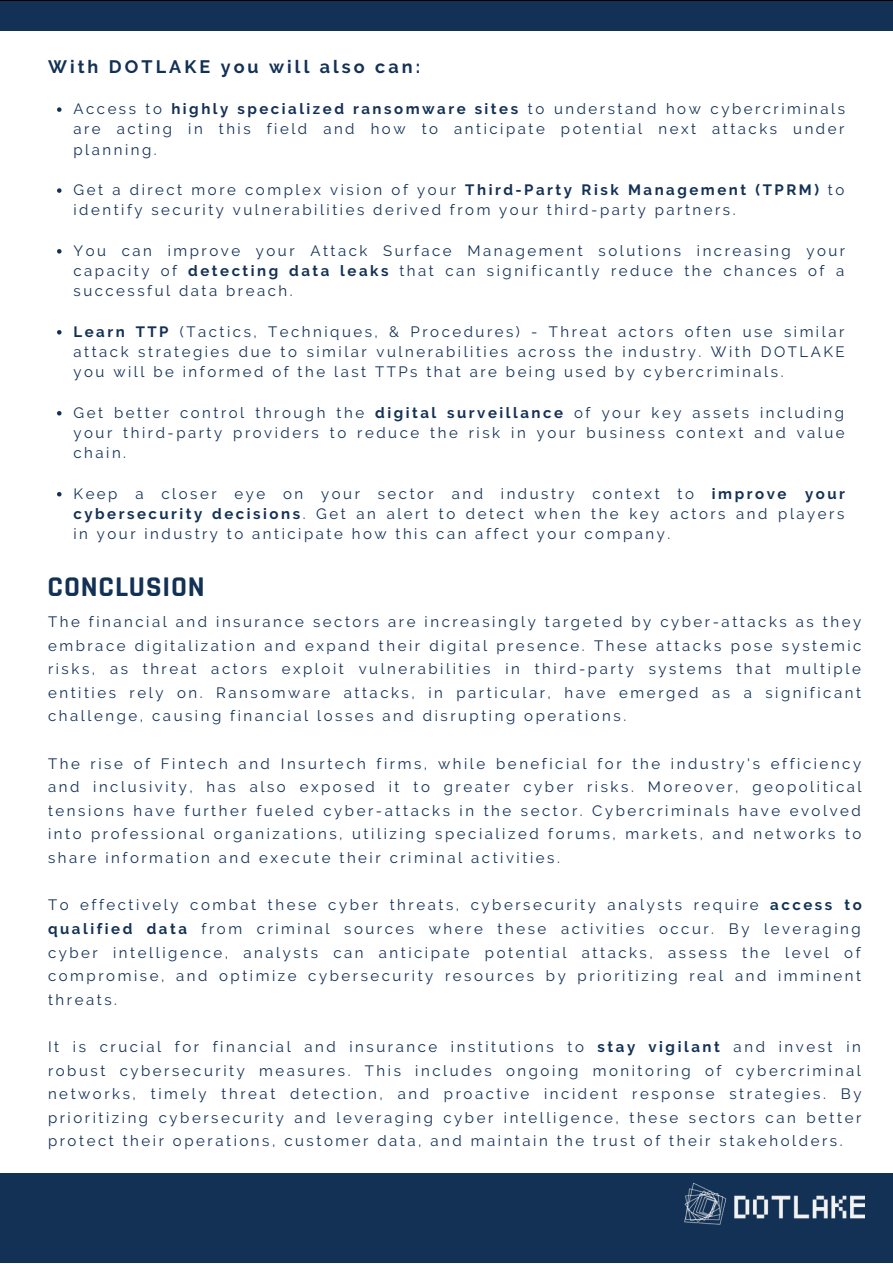
<style>
.page{position:relative;width:893px;height:1264px;background:#fff}
.page>*{position:absolute;margin:0;border:0;box-sizing:border-box;transform-origin:0 0}
.t1{font:700 28.95px "Rajdhani";letter-spacing:.03em;color:#133155}
.t2{font:700 18px "Raleway";letter-spacing:.17em;color:#133155}
.t3{font:15px/23.5px "Raleway";letter-spacing:.17em;color:#133155;text-align:justify}
.s1{font-weight:700}
</style>
<div class="page">
<div style="left:0;top:1px;width:892px;height:1261px;background:#133155"></div>
<div style="left:0;top:31px;width:892px;height:1141px;background:#fff"></div>
<img style="left:684px;top:1182px;width:180px;height:43px">
<svg style="left:57px;top:107px;width:4px;height:5px"></svg>
<svg style="left:57px;top:188px;width:4px;height:5px"></svg>
<svg style="left:57px;top:249px;width:4px;height:4px"></svg>
<svg style="left:57px;top:330px;width:4px;height:4px"></svg>
<svg style="left:57px;top:411px;width:4px;height:4px"></svg>
<svg style="left:57px;top:492px;width:4px;height:4px"></svg>
<p class="t2" style="left:48px;top:56px;width:373px">With DOTLAKE you will also can:</p>
<p class="t3" style="left:73px;top:99px;width:773px;line-height:20.2px">Access to <span class="s1">highly specialized ransomware sites</span> to understand how cybercriminals are acting in this field and how to anticipate potential next attacks under planning.</p>
<p class="t3" style="left:73px;top:180px;width:772px;line-height:20.2px">Get a direct more complex vision of your <span class="s1">Third-Party Risk Management (TPRM)</span> to identify security vulnerabilities derived from your third-party partners.</p>
<p class="t3" style="left:73px;top:240px;width:773px;line-height:20.2px">You can improve your Attack Surface Management solutions increasing your capacity of <span class="s1">detecting data leaks</span> that can significantly reduce the chances of a successful data breach.</p>
<p class="t3" style="left:73px;top:321px;width:772px;line-height:20.2px"><span class="s1">Learn TTP</span> (Tactics, Techniques, &amp; Procedures) - Threat actors often use similar attack strategies due to similar vulnerabilities across the industry. With DOTLAKE you will be informed of the last TTPs that are being used by cybercriminals.</p>
<p class="t3" style="left:73px;top:402px;width:772px;line-height:20.2px">Get better control through the <span class="s1">digital surveillance</span> of your key assets including your third-party providers to reduce the risk in your business context and value chain.</p>
<p class="t3" style="left:73px;top:481px;width:714px">Keep a closer eye on your sector and industry context to <span class="s1">improve</span></p>
<p class="t3" style="left:73px;top:483px;width:773px;line-height:20.2px;text-indent:731px"><span class="s1">your cybersecurity decisions</span>. Get an alert to detect when the key actors and players in your industry to anticipate how this can affect your company.</p>
<p class="t1" style="left:48px;top:569px;width:159px">CONCLUSION</p>
<p class="t3" style="left:48px;top:610px;width:814px">The financial and insurance sectors are increasingly targeted by cyber-attacks as they embrace digitalization and expand their digital presence. These attacks pose systemic risks, as threat actors exploit vulnerabilities in third-party systems that multiple entities rely on. Ransomware attacks, in particular, have emerged as a significant challenge, causing financial losses and disrupting operations.</p>
<p class="t3" style="left:48px;top:751px;width:815px">The rise of Fintech and Insurtech firms, while beneficial for the industry's efficiency and inclusivity, has also exposed it to greater cyber risks. Moreover, geopolitical tensions have further fueled cyber-attacks in the sector. Cybercriminals have evolved into professional organizations, utilizing specialized forums, markets, and networks to share information and execute their criminal activities.</p>
<p class="t3" style="left:48px;top:893px;width:815px">To effectively combat these cyber threats, cybersecurity analysts require <span class="s1">access to qualified data</span> from criminal sources where these activities occur. By leveraging cyber intelligence, analysts can anticipate potential attacks, assess the level of compromise, and optimize cybersecurity resources by prioritizing real and imminent threats.</p>
<p class="t3" style="left:48px;top:1034px;width:815px">It is crucial for financial and insurance institutions to <span class="s1">stay vigilant</span> and invest in robust cybersecurity measures. This includes ongoing monitoring of cybercriminal networks, timely threat detection, and proactive incident response strategies. By prioritizing cybersecurity and leveraging cyber intelligence, these sectors can better protect their operations, customer data, and maintain the trust of their stakeholders.</p>
</div>
